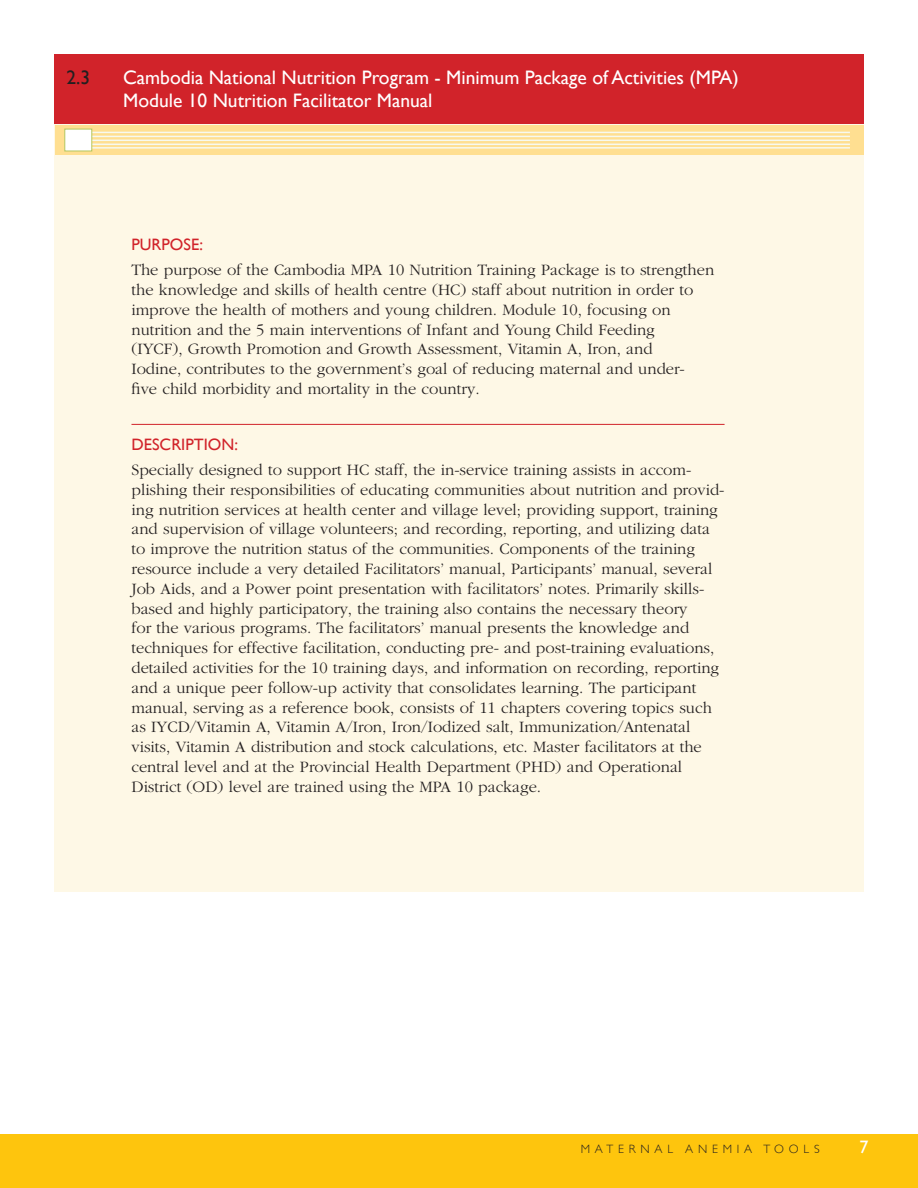
<style>
.page{position:relative;width:918px;height:1188px;background:#fff}
.page>*{position:absolute;margin:0;border:0;box-sizing:border-box;transform-origin:0 0}
.t1{font:19.5px/23.4px "Gill Sans";color:#fff}
.t2{font:19.5px "Gill Sans";color:#231f20}
.t3{font:18px "Gill Sans";color:#fff}
.Text_Module{font:300 16.5px/19.8px "Garamond";color:#231f20}
.NO3_SH{font:16.5px "Gill Sans";color:#d1232a}
.t4{font:300 12px "Gill Sans";letter-spacing:.4em;color:#231f20}
</style>
<div class="page">
<div style="left:0;top:1134px;width:918px;height:54px;background:#fec50d"></div>
<div style="left:54px;top:119px;width:810px;height:773px;background:#fef8e6"></div>
<svg style="left:55px;top:125px;width:809px;height:30px;fill:#ffdf91"></svg>
<hr style="left:90px;top:132px;width:760px;height:1px;background:#f7f9ef">
<hr style="left:90px;top:136px;width:760px;height:1px;background:#f7f9ef">
<hr style="left:90px;top:140px;width:760px;height:1px;background:#f7f9ef">
<hr style="left:90px;top:144px;width:760px;height:1px;background:#f7f9ef">
<hr style="left:90px;top:147px;width:760px;height:2px;background:#f7f9ef">
<div style="left:64px;top:129px;width:28px;height:22px;background:#fff;border:1px solid #b3c761"></div>
<div style="left:54px;top:54px;width:810px;height:69px;background:#d1232a"></div>
<hr style="left:131px;top:424px;width:594px;height:1px;background:#d1232a">
<p class="t2" style="left:66px;top:66px;width:25px">2.3</p>
<p class="t1" style="left:123px;top:65px;width:617px">Cambodia National Nutrition Program - Minimum Package of Activities (MPA)<br>Module 10 Nutrition Facilitator Manual</p>
<p class="NO3_SH" style="left:131px;top:235px;width:73px">PURPOSE:</p>
<p class="Text_Module" style="left:131px;top:260px;width:584px">The purpose of the Cambodia MPA 10 Nutrition Training Package is to strengthen the knowledge and skills of health centre (HC) staff about nutrition in order to improve the health of mothers and young children. Module 10, focusing on nutrition and the 5 main interventions of Infant and Young Child Feeding<br>(IYCF), Growth Promotion and Growth Assessment, Vitamin A, Iron, and<br>Iodine, contributes to the government’s goal of reducing maternal and under&shy;five child morbidity and mortality in the country.</p>
<p class="NO3_SH" style="left:131px;top:434px;width:108px">DESCRIPTION:</p>
<p class="Text_Module" style="left:131px;top:460px;width:595px">Specially designed to support HC staff, the in-service training assists in accom&shy;plishing their responsibilities of educating communities about nutrition and provid&shy;ing nutrition services at health center and village level; providing support, training and supervision of village volunteers; and recording, reporting, and utilizing data to improve the nutrition status of the communities. Components of the training resource include a very detailed Facilitators’ manual, Participants’ manual, several Job Aids, and a Power point presentation with facilitators’ notes. Primarily skills&shy;based and highly participatory, the training also contains the necessary theory<br>for the various programs. The facilitators’ manual presents the knowledge and techniques for effective facilitation, conducting pre- and post-training evaluations, detailed activities for the 10 training days, and information on recording, reporting and a unique peer follow-up activity that consolidates learning. The participant manual, serving as a reference book, consists of 11 chapters covering topics such as IYCD/Vitamin A, Vitamin A/Iron, Iron/Iodized salt, Immunization/Antenatal visits, Vitamin A distribution and stock calculations, etc. Master facilitators at the central level and at the Provincial Health Department (PHD) and Operational District (OD) level are trained using the MPA 10 package.</p>
<p class="t4" style="left:581px;top:1142px;width:240px">MATERNAL ANEMIA TOOLS</p>
<p class="t3" style="left:860px;top:1137px;width:10px">7</p>
</div>
